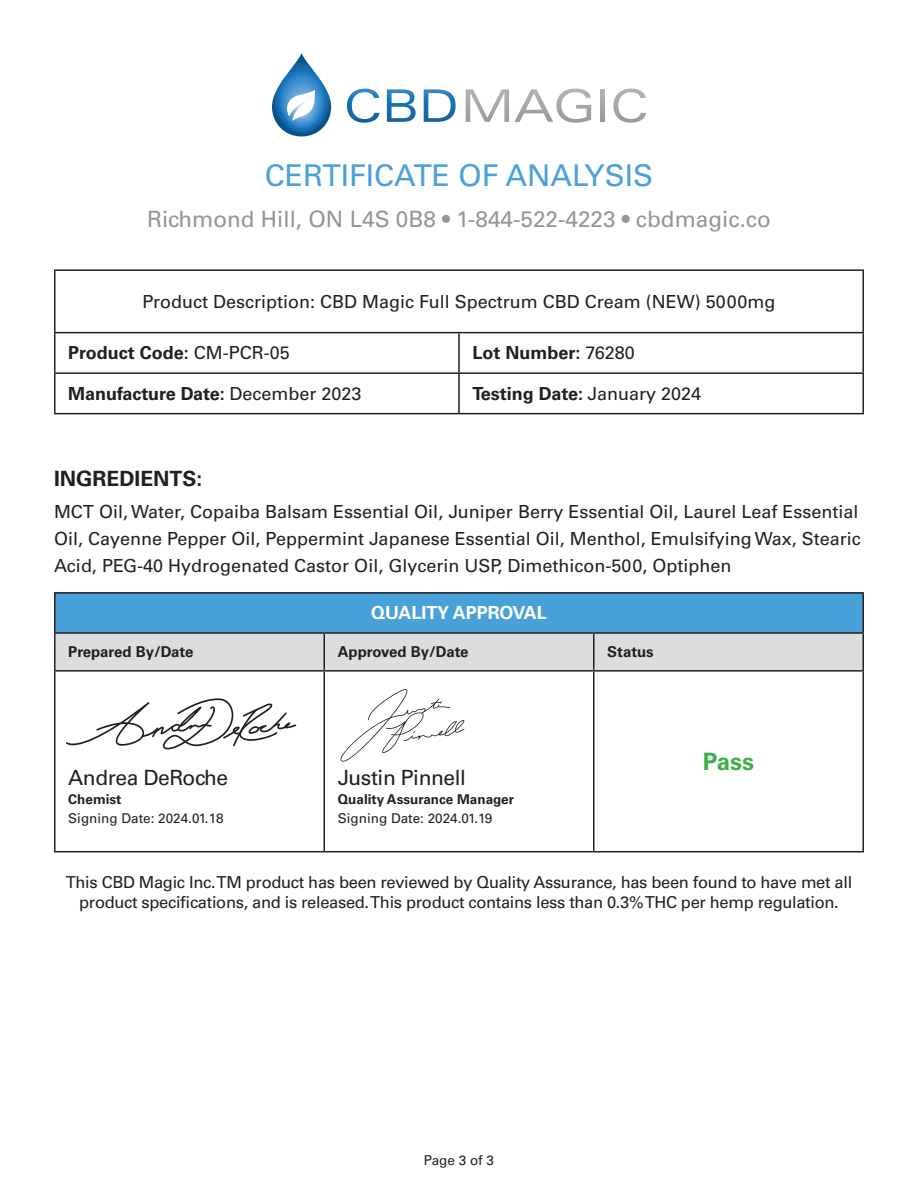
<style>
.page{position:relative;width:918px;height:1188px;background:#fff}
.page>*{position:absolute;margin:0;border:0;box-sizing:border-box;transform-origin:0 0}
.t1{font:30px "Univers LT Std";color:#48a1d8}
.t2{font:700 24px "Univers LT Std";color:#40ae49}
.t3{font:22.5px "Univers LT Std";color:#939598}
.t4{font:21px "Univers LT Std";letter-spacing:-.02em;color:#231f20}
.t5{font:700 21px "Univers LT Std";color:#231f20}
.t6{font:18px/27px "Univers LT Std";color:#231f20}
.t7{font:700 18px "Univers LT Std";color:#231f20}
.t8{font:700 18px "Univers LT Std";color:#fff}
.t9{font:16.5px/19.8px "Univers LT Std";letter-spacing:-.02em;color:#231f20;text-align:center}
.t10{font:700 15px "Univers LT Std";color:#231f20}
.t11{font:13.5px "Univers LT Std";color:#231f20}
.t12{font:700 13.5px "Univers LT Std";color:#231f20}
.s1{font-weight:400}
</style>
<div class="page">
<svg style="left:272px;top:53px;width:59px;height:83px"></svg>
<svg style="left:347px;top:89px;width:33px;height:34px"></svg>
<svg style="left:387px;top:89px;width:29px;height:33px"></svg>
<svg style="left:424px;top:89px;width:32px;height:33px"></svg>
<svg style="left:466px;top:89px;width:125px;height:34px"></svg>
<svg style="left:600px;top:89px;width:5px;height:33px"></svg>
<svg style="left:613px;top:89px;width:33px;height:34px"></svg>
<svg style="left:284px;top:90px;width:31px;height:31px"></svg>
<div style="left:55px;top:593px;width:808px;height:40px;background:#48a1d8"></div>
<div style="left:56px;top:634px;width:806px;height:36px;background:#dcdddf"></div>
<hr style="left:54px;top:592px;width:270px;height:2px;background:#231f20">
<hr style="left:54px;top:594px;width:2px;height:38px;background:#231f20">
<hr style="left:324px;top:592px;width:270px;height:2px;background:#231f20">
<hr style="left:594px;top:592px;width:270px;height:2px;background:#231f20">
<hr style="left:862px;top:594px;width:2px;height:38px;background:#231f20">
<hr style="left:54px;top:632px;width:270px;height:2px;background:#231f20">
<hr style="left:54px;top:634px;width:2px;height:36px;background:#231f20">
<hr style="left:324px;top:632px;width:270px;height:2px;background:#231f20">
<hr style="left:324px;top:634px;width:1px;height:36px;background:#231f20">
<hr style="left:594px;top:632px;width:270px;height:2px;background:#231f20">
<hr style="left:593px;top:634px;width:1px;height:36px;background:#231f20">
<hr style="left:862px;top:634px;width:2px;height:36px;background:#231f20">
<hr style="left:54px;top:670px;width:270px;height:2px;background:#231f20">
<hr style="left:54px;top:672px;width:2px;height:179px;background:#231f20">
<hr style="left:324px;top:670px;width:270px;height:2px;background:#231f20">
<hr style="left:324px;top:672px;width:1px;height:179px;background:#231f20">
<hr style="left:594px;top:670px;width:270px;height:2px;background:#231f20">
<hr style="left:593px;top:672px;width:1px;height:179px;background:#231f20">
<hr style="left:862px;top:672px;width:2px;height:179px;background:#231f20">
<hr style="left:54px;top:851px;width:270px;height:1px;background:#231f20">
<hr style="left:324px;top:851px;width:270px;height:1px;background:#231f20">
<hr style="left:594px;top:851px;width:270px;height:1px;background:#231f20">
<svg style="left:66px;top:698px;width:230px;height:52px"></svg>
<svg style="left:340px;top:689px;width:125px;height:73px"></svg>
<hr style="left:54px;top:269px;width:405px;height:2px;background:#231f20">
<hr style="left:54px;top:271px;width:2px;height:61px;background:#231f20">
<hr style="left:459px;top:269px;width:405px;height:2px;background:#231f20">
<hr style="left:862px;top:271px;width:2px;height:61px;background:#231f20">
<hr style="left:54px;top:332px;width:405px;height:1px;background:#231f20">
<hr style="left:54px;top:333px;width:2px;height:39px;background:#231f20">
<hr style="left:459px;top:332px;width:405px;height:1px;background:#231f20">
<hr style="left:458px;top:333px;width:2px;height:39px;background:#231f20">
<hr style="left:862px;top:333px;width:2px;height:39px;background:#231f20">
<hr style="left:54px;top:372px;width:405px;height:2px;background:#231f20">
<hr style="left:54px;top:374px;width:2px;height:39px;background:#231f20">
<hr style="left:459px;top:372px;width:405px;height:2px;background:#231f20">
<hr style="left:458px;top:374px;width:2px;height:39px;background:#231f20">
<hr style="left:862px;top:374px;width:2px;height:39px;background:#231f20">
<hr style="left:54px;top:413px;width:405px;height:1px;background:#231f20">
<hr style="left:459px;top:413px;width:405px;height:1px;background:#231f20">
<h1 class="t1" style="left:265px;top:157px;width:390px">CERTIFICATE OF ANALYSIS</h1>
<p class="t3" style="left:147px;top:206px;width:625px">Richmond Hill, ON L4S 0B8 • 1-844-522-4223 • cbdmagic.co</p>
<p class="t6" style="left:143px;top:288px;width:634px">Product Description: CBD Magic Full Spectrum CBD Cream (NEW) 5000mg</p>
<p class="t7" style="left:68px;top:343px;width:223px">Product Code: <span class="s1">CM-PCR-05</span></p>
<p class="t7" style="left:473px;top:343px;width:164px">Lot Number: <span class="s1">76280</span></p>
<p class="t7" style="left:68px;top:383px;width:295px">Manufacture Date: <span class="s1">December 2023</span></p>
<p class="t7" style="left:473px;top:383px;width:230px">Testing Date: <span class="s1">January 2024</span></p>
<p class="t5" style="left:54px;top:466px;width:150px">INGREDIENTS:</p>
<p class="t6" style="left:54px;top:499px;width:808px">MCT Oil, Water, Copaiba Balsam Essential Oil, Juniper Berry Essential Oil, Laurel Leaf Essential<br>Oil, Cayenne Pepper Oil, Peppermint Japanese Essential Oil, Menthol, Emulsifying Wax, Stearic<br>Acid, PEG-40 Hydrogenated Castor Oil, Glycerin USP, Dimethicon-500, Optiphen</p>
<p class="t8" style="left:371px;top:603px;width:177px">QUALITY APPROVAL</p>
<p class="t10" style="left:68px;top:643px;width:127px">Prepared By/Date</p>
<p class="t10" style="left:338px;top:643px;width:132px">Approved By/Date</p>
<p class="t10" style="left:607px;top:643px;width:48px">Status</p>
<p class="t4" style="left:68px;top:765px;width:161px">Andrea DeRoche</p>
<p class="t12" style="left:68px;top:791px;width:55px">Chemist</p>
<p class="t11" style="left:68px;top:810px;width:157px">Signing Date: 2024.01.18</p>
<p class="t4" style="left:338px;top:765px;width:130px">Justin Pinnell</p>
<p class="t12" style="left:338px;top:791px;width:178px">Quality Assurance Manager</p>
<p class="t11" style="left:338px;top:810px;width:156px">Signing Date: 2024.01.19</p>
<h2 class="t2" style="left:703px;top:747px;width:53px">Pass</h2>
<p class="t9" style="left:66px;top:873px;width:788px">This CBD Magic Inc. TM product has been reviewed by Quality Assurance, has been found to have met all product specifications, and is released. This product contains less than 0.3% THC per hemp regulation.</p>
<p class="t11" style="left:424px;top:1153px;width:72px">Page 3 of 3</p>
</div>
